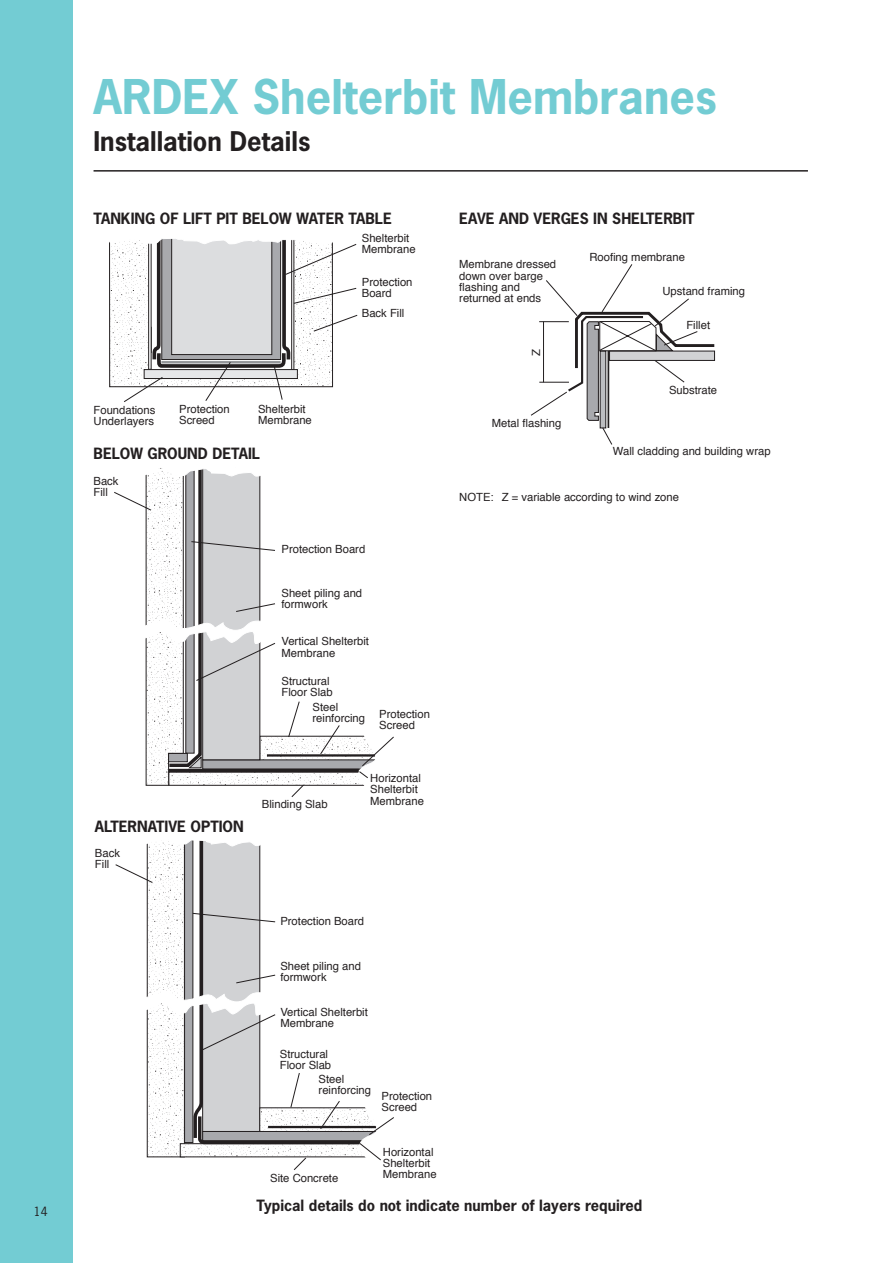
<style>
.page{position:relative;width:893px;height:1263px;background:#fff}
.page>*{position:absolute;margin:0;border:0;box-sizing:border-box;transform-origin:0 0}
.t1{font:700 45px "News Gothic";color:#73ccd3}
.t2{font:700 25.5px "News Gothic";color:#231f20}
.t3{font:700 14.7px "News Gothic";color:#231f20}
.t4{font:12px "News Gothic";color:#231f20}
.t5{font:11.25px/11.2px "Helvetica";color:#231f20}
</style>
<div class="page">
<div style="left:0;top:0;width:72px;height:1263px;background:#73ccd3"></div>
<hr style="left:94px;top:170px;width:714px;height:2px;background:#231f20">
<svg style="left:115px;top:840px;width:279px;height:330px"></svg>
<svg style="left:114px;top:468px;width:280px;height:329px"></svg>
<svg style="left:109px;top:238px;width:249px;height:164px"></svg>
<div style="left:600px;top:351px;width:6px;height:77px;background:#bcbdc0"></div>
<div style="left:600px;top:351px;width:6px;height:77px;border:1px solid #231f20"></div>
<hr style="left:608px;top:351px;width:1px;height:77px;background:#231f20">
<svg style="left:602px;top:427px;width:11px;height:18px"></svg>
<svg style="left:531px;top:264px;width:185px;height:157px"></svg>
<p class="t4" style="left:34px;top:1204px;width:15px">14</p>
<h1 class="t1" style="left:94px;top:67px;width:625px">ARDEX Shelterbit Membranes</h1>
<h2 class="t2" style="left:94px;top:124px;width:218px">Installation Details</h2>
<h3 class="t3" style="left:94px;top:209px;width:300px">TANKING OF LIFT PIT BELOW WATER TABLE</h3>
<p class="t5" style="left:362px;top:232px;width:55px">Shelterbit<br>Membrane</p>
<p class="t5" style="left:362px;top:276px;width:52px">Protection<br>Board</p>
<p class="t5" style="left:94px;top:404px;width:63px">Foundations<br>Underlayers</p>
<p class="t5" style="left:179px;top:403px;width:52px">Protection<br>Screed</p>
<p class="t5" style="left:258px;top:403px;width:55px">Shelterbit<br>Membrane</p>
<h3 class="t3" style="left:94px;top:444px;width:168px">BELOW GROUND DETAIL</h3>
<p class="t5" style="left:94px;top:475px;width:27px">Back<br>Fill</p>
<p class="t5" style="left:362px;top:307px;width:44px">Back Fill</p>
<p class="t5" style="left:281px;top:543px;width:85px">Protection Board</p>
<p class="t5" style="left:281px;top:587px;width:82px">Sheet piling and formwork</p>
<p class="t5" style="left:281px;top:635px;width:89px">Vertical Shelterbit<br>Membrane</p>
<p class="t5" style="left:281px;top:675px;width:53px">Structural<br>Floor Slab</p>
<p class="t5" style="left:313px;top:701px;width:54px">Steel reinforcing</p>
<p class="t5" style="left:379px;top:708px;width:52px">Protection<br>Screed</p>
<p class="t5" style="left:370px;top:772px;width:52px">Horizontal<br>Shelterbit</p>
<h3 class="t3" style="left:95px;top:816px;width:150px">ALTERNATIVE OPTION</h3>
<p class="t5" style="left:95px;top:847px;width:27px">Back<br>Fill</p>
<p class="t5" style="left:262px;top:798px;width:67px">Blinding Slab</p>
<p class="t5" style="left:370px;top:795px;width:55px">Membrane</p>
<p class="t5" style="left:280px;top:915px;width:85px">Protection Board</p>
<p class="t5" style="left:280px;top:960px;width:82px">Sheet piling and formwork</p>
<p class="t5" style="left:280px;top:1006px;width:89px">Vertical Shelterbit<br>Membrane</p>
<p class="t5" style="left:280px;top:1048px;width:53px">Structural<br>Floor Slab</p>
<p class="t5" style="left:319px;top:1073px;width:54px">Steel reinforcing</p>
<p class="t5" style="left:270px;top:1172px;width:70px">Site Concrete</p>
<p class="t5" style="left:382px;top:1090px;width:52px">Protection<br>Screed</p>
<p class="t5" style="left:383px;top:1145px;width:55px">Horizontal<br>Shelterbit<br>Membrane</p>
<h3 class="t3" style="left:459px;top:209px;width:237px">EAVE AND VERGES IN SHELTERBIT</h3>
<p class="t5" style="left:589px;top:251px;width:97px">Roofing membrane</p>
<p class="t5" style="left:662px;top:285px;width:84px">Upstand framing</p>
<p class="t5" style="left:686px;top:319px;width:25px">Fillet</p>
<p class="t5" style="left:459px;top:258px;width:98px">Membrane dressed down over barge flashing and returned at ends</p>
<p class="t5" style="left:530px;top:356px;width:8px;rotate:-90deg">Z</p>
<p class="t5" style="left:492px;top:417px;width:71px">Metal flashing</p>
<p class="t5" style="left:669px;top:385px;width:50px">Substrate</p>
<p class="t5" style="left:613px;top:445px;width:159px">Wall cladding and building wrap</p>
<p class="t5" style="left:459px;top:491px;width:221px">NOTE: Z = variable according to wind zone</p>
<h3 class="t3" style="left:257px;top:1196px;width:387px">Typical details do not indicate number of layers required</h3>
</div>
